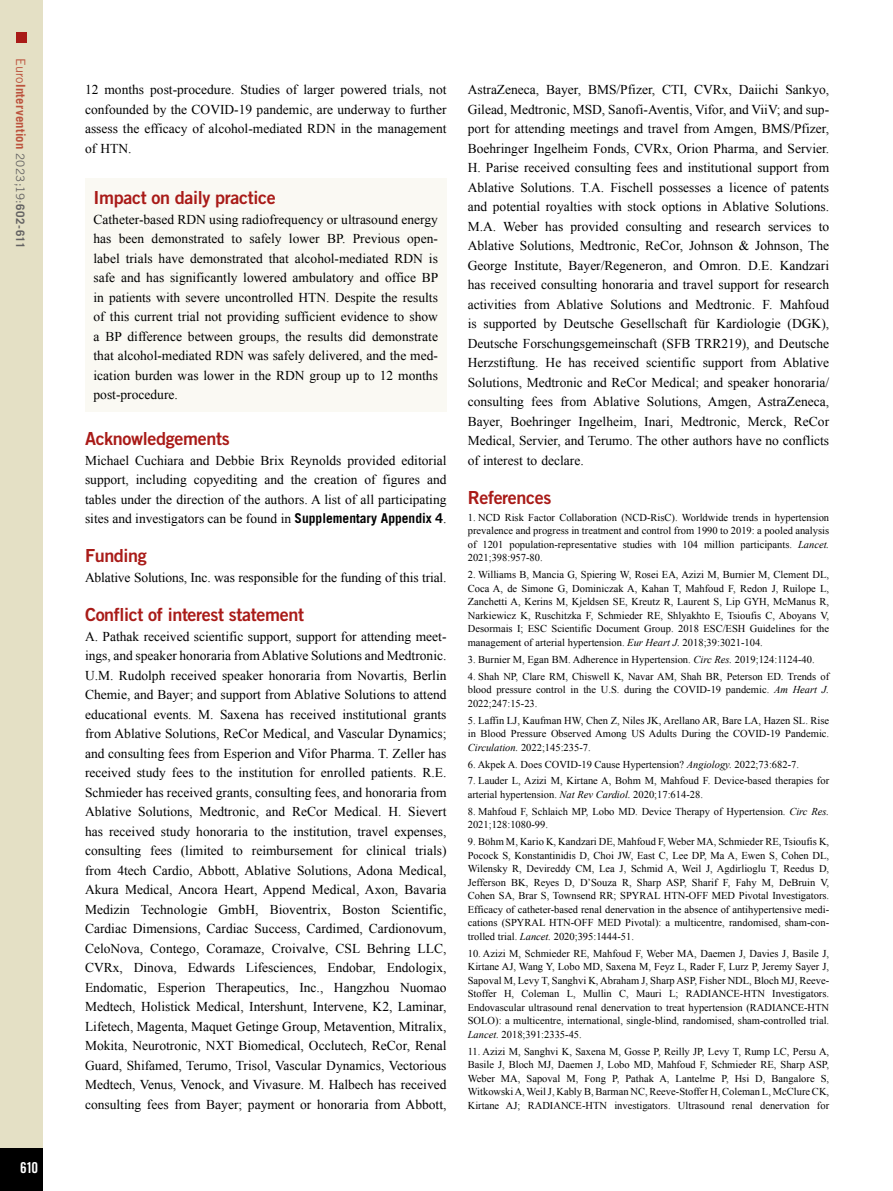
<style>
.page{position:relative;width:893px;height:1191px;background:#fff}
.page>*{position:absolute;margin:0;border:0;box-sizing:border-box;transform-origin:0 0}
.t1{font:18px "Trade Gothic LT Std Bd 2";letter-spacing:-.02em;color:#a91b18}
.t2{font:15px "Trade Gothic LT Std Bd Cn 20";color:#fff}
.t3{font:13.5px/19.5px "Times New Roman";color:#000;text-align:justify}
.t4{font:700 12.75px "Trade Gothic LT Std";letter-spacing:.015em;color:#bc533d}
.t5{font:10.5px/13.5px "Times New Roman";color:#000;text-align:justify}
.s1{font-weight:400}
.s2{font-weight:400;font-size:11.7px;color:#646363}
.s3{font-size:11.7px;color:#646363}
.s4{font-family:"Trade Gothic LT Std";font-weight:700}
.s5{font-style:italic}
</style>
<div class="page">
<div style="left:0;top:0;width:43px;height:1191px;background:#e4e0c5"></div>
<div style="left:0;top:1148px;width:43px;height:43px;background:#000"></div>
<div style="left:16px;top:32px;width:10px;height:10px;background:#a91b18"></div>
<div style="left:85px;top:178px;width:361px;height:234px;background:#faf9f3"></div>
<p class="t4" style="left:29px;top:58px;width:192px;rotate:90deg"><span class="s1">Euro</span>Intervention <span class="s2">2023;19:</span><span class="s3">602-611</span></p>
<p class="t2" style="left:20px;top:1158px;width:20px">610</p>
<p class="t3" style="left:85px;top:80px;width:363px">12 months post-procedure. Studies of larger powered trials, not confounded by the COVID-19 pandemic, are underway to further assess the efficacy of alcohol-mediated RDN in the management of HTN.</p>
<h1 class="t1" style="left:94px;top:186px;width:184px">Impact on daily practice</h1>
<p class="t3" style="left:94px;top:209px;width:346px">Catheter-based RDN using radiofrequency or ultrasound energy has been demonstrated to safely lower BP. Previous open&shy;label trials have demonstrated that alcohol-mediated RDN is safe and has significantly lowered ambulatory and office BP in patients with severe uncontrolled HTN. Despite the results of this current trial not providing sufficient evidence to show a BP difference between groups, the results did demonstrate that alcohol-mediated RDN was safely delivered, and the med&shy;ication burden was lower in the RDN group up to 12 months post-procedure.</p>
<h1 class="t1" style="left:85px;top:428px;width:146px">Acknowledgements</h1>
<p class="t3" style="left:85px;top:450px;width:363px">Michael Cuchiara and Debbie Brix Reynolds provided editorial support, including copyediting and the creation of figures and tables under the direction of the authors. A list of all participating sites and investigators can be found in <span class="s4">Supplementary Appendix 4</span>.</p>
<h1 class="t1" style="left:85px;top:545px;width:63px">Funding</h1>
<p class="t3" style="left:85px;top:567px;width:363px">Ablative Solutions, Inc. was responsible for the funding of this trial.</p>
<h1 class="t1" style="left:85px;top:603px;width:220px">Conflict of interest statement</h1>
<p class="t3" style="left:85px;top:626px;width:363px">A. Pathak received scientific support, support for attending meet&shy;ings, and speaker honoraria from Ablative Solutions and Medtronic.<br>U.M. Rudolph received speaker honoraria from Novartis, Berlin Chemie, and Bayer; and support from Ablative Solutions to attend educational events. M. Saxena has received institutional grants from Ablative Solutions, ReCor Medical, and Vascular Dynamics; and consulting fees from Esperion and Vifor Pharma. T. Zeller has received study fees to the institution for enrolled patients. R.E.<br>Schmieder has received grants, consulting fees, and honoraria from Ablative Solutions, Medtronic, and ReCor Medical. H. Sievert has received study honoraria to the institution, travel expenses, consulting fees (limited to reimbursement for clinical trials) from 4tech Cardio, Abbott, Ablative Solutions, Adona Medical, Akura Medical, Ancora Heart, Append Medical, Axon, Bavaria Medizin Technologie GmbH, Bioventrix, Boston Scientific, Cardiac Dimensions, Cardiac Success, Cardimed, Cardionovum, CeloNova, Contego, Coramaze, Croivalve, CSL Behring LLC, CVRx, Dinova, Edwards Lifesciences, Endobar, Endologix, Endomatic, Esperion Therapeutics, Inc., Hangzhou Nuomao Medtech, Holistick Medical, Intershunt, Intervene, K2, Laminar, Lifetech, Magenta, Maquet Getinge Group, Metavention, Mitralix, Mokita, Neurotronic, NXT Biomedical, Occlutech, ReCor, Renal Guard, Shifamed, Terumo, Trisol, Vascular Dynamics, Vectorious Medtech, Venus, Venock, and Vivasure. M. Halbech has received consulting fees from Bayer; payment or honoraria from Abbott,</p>
<p class="t3" style="left:468px;top:80px;width:363px">AstraZeneca, Bayer, BMS/Pfizer, CTI, CVRx, Daiichi Sankyo, Gilead, Medtronic, MSD, Sanofi-Aventis, Vifor, and ViiV; and sup&shy;port for attending meetings and travel from Amgen, BMS/Pfizer, Boehringer Ingelheim Fonds, CVRx, Orion Pharma, and Servier.<br>H. Parise received consulting fees and institutional support from Ablative Solutions. T.A. Fischell possesses a licence of patents and potential royalties with stock options in Ablative Solutions.<br>M.A. Weber has provided consulting and research services to Ablative Solutions, Medtronic, ReCor, Johnson &amp; Johnson, The George Institute, Bayer/Regeneron, and Omron. D.E. Kandzari has received consulting honoraria and travel support for research activities from Ablative Solutions and Medtronic. F. Mahfoud is supported by Deutsche Gesellschaft für Kardiologie (DGK), Deutsche Forschungsgemeinschaft (SFB TRR219), and Deutsche Herzstiftung. He has received scientific support from Ablative Solutions, Medtronic and ReCor Medical; and speaker honoraria/ consulting fees from Ablative Solutions, Amgen, AstraZeneca, Bayer, Boehringer Ingelheim, Inari, Medtronic, Merck, ReCor Medical, Servier, and Terumo. The other authors have no conflicts of interest to declare.</p>
<h1 class="t1" style="left:468px;top:486px;width:85px">References</h1>
<p class="t5" style="left:468px;top:510px;width:363px">1. NCD Risk Factor Collaboration (NCD-RisC). Worldwide trends in hypertension prevalence and progress in treatment and control from 1990 to 2019: a pooled analysis of 1201 population-representative studies with 104 million participants. <span class="s5">Lancet.<br></span>2021;398:957-80.</p>
<p class="t5" style="left:468px;top:568px;width:363px">2. Williams B, Mancia G, Spiering W, Rosei EA, Azizi M, Burnier M, Clement DL, Coca A, de Simone G, Dominiczak A, Kahan T, Mahfoud F, Redon J, Ruilope L, Zanchetti A, Kerins M, Kjeldsen SE, Kreutz R, Laurent S, Lip GYH, McManus R, Narkiewicz K, Ruschitzka F, Schmieder RE, Shlyakhto E, Tsioufis C, Aboyans V, Desormais I; ESC Scientific Document Group. 2018 ESC/ESH Guidelines for the management of arterial hypertension. <span class="s5">Eur Heart J.</span> 2018;39:3021-104.</p>
<p class="t5" style="left:468px;top:652px;width:348px">3. Burnier M, Egan BM. Adherence in Hypertension. <span class="s5">Circ Res.</span> 2019;124:1124-40.</p>
<p class="t5" style="left:468px;top:669px;width:363px">4. Shah NP, Clare RM, Chiswell K, Navar AM, Shah BR, Peterson ED. Trends of blood pressure control in the U.S. during the COVID-19 pandemic. <span class="s5">Am Heart J.<br></span>2022;247:15-23.</p>
<p class="t5" style="left:468px;top:713px;width:363px">5. Laffin LJ, Kaufman HW, Chen Z, Niles JK, Arellano AR, Bare LA, Hazen SL. Rise in Blood Pressure Observed Among US Adults During the COVID‑19 Pandemic.<br><span class="s5">Circulation.</span> 2022;145:235-7.</p>
<p class="t5" style="left:468px;top:757px;width:333px">6. Akpek A. Does COVID-19 Cause Hypertension? <span class="s5">Angiology.</span> 2022;73:682-7.</p>
<p class="t5" style="left:468px;top:774px;width:363px">7. Lauder L, Azizi M, Kirtane A, Bohm M, Mahfoud F. Device-based therapies for arterial hypertension. <span class="s5">Nat Rev Cardiol.</span> 2020;17:614-28.</p>
<p class="t5" style="left:468px;top:804px;width:363px">8. Mahfoud F, Schlaich MP, Lobo MD. Device Therapy of Hypertension. <span class="s5">Circ Res.<br></span>2021;128:1080-99.</p>
<p class="t5" style="left:468px;top:835px;width:363px">9. Böhm M, Kario K, Kandzari DE, Mahfoud F, Weber MA, Schmieder RE, Tsioufis K, Pocock S, Konstantinidis D, Choi JW, East C, Lee DP, Ma A, Ewen S, Cohen DL, Wilensky R, Devireddy CM, Lea J, Schmid A, Weil J, Agdirlioglu T, Reedus D, Jefferson BK, Reyes D, D’Souza R, Sharp ASP, Sharif F, Fahy M, DeBruin V, Cohen SA, Brar S, Townsend RR; SPYRAL HTN-OFF MED Pivotal Investigators.<br>Efficacy of catheter-based renal denervation in the absence of antihypertensive medi&shy;cations (SPYRAL HTN-OFF MED Pivotal): a multicentre, randomised, sham-con&shy;trolled trial. <span class="s5">Lancet.</span> 2020;395:1444-51.</p>
<p class="t5" style="left:468px;top:946px;width:363px">10. Azizi M, Schmieder RE, Mahfoud F, Weber MA, Daemen J, Davies J, Basile J, Kirtane AJ, Wang Y, Lobo MD, Saxena M, Feyz L, Rader F, Lurz P, Jeremy Sayer J, Sapoval M, Levy T, Sanghvi K, Abraham J, Sharp ASP, Fisher NDL, Bloch MJ, Reeve-Stoffer H, Coleman L, Mullin C, Mauri L; RADIANCE-HTN Investigators.<br>Endovascular ultrasound renal denervation to treat hypertension (RADIANCE-HTN SOLO): a multicentre, international, single-blind, randomised, sham-controlled trial.<br><span class="s5">Lancet.</span> 2018;391:2335-45.</p>
<p class="t5" style="left:468px;top:1044px;width:363px">11. Azizi M, Sanghvi K, Saxena M, Gosse P, Reilly JP, Levy T, Rump LC, Persu A, Basile J, Bloch MJ, Daemen J, Lobo MD, Mahfoud F, Schmieder RE, Sharp ASP, Weber MA, Sapoval M, Fong P, Pathak A, Lantelme P, Hsi D, Bangalore S, Witkowski A, Weil J, Kably B, Barman NC, Reeve-Stoffer H, Coleman L, McClure CK, Kirtane AJ; RADIANCE-HTN investigators. Ultrasound renal denervation for</p>
</div>
